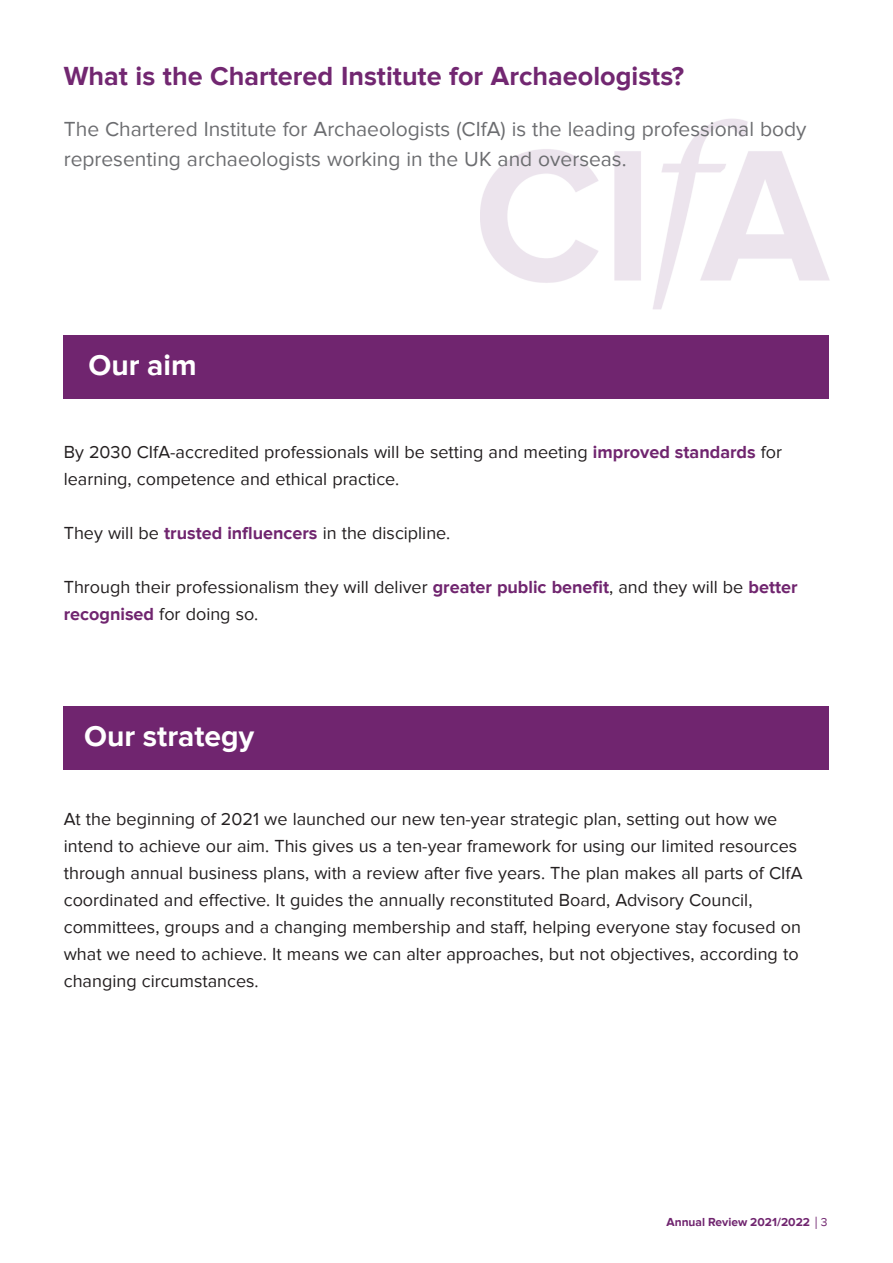
<style>
.page{position:relative;width:893px;height:1263px;background:#fff}
.page>*{position:absolute;margin:0;border:0;box-sizing:border-box;transform-origin:0 0}
.t1{font:700 30px "Proxima Nova";color:#fff}
.t2{font:700 27px "Proxima Nova";color:#722771}
.t3{font:21px/30px "Proxima Nova";color:#6c6d70}
.t4{font:18px/27px "Proxima Nova";color:#231f20}
.t5{font:700 12px "Proxima Nova";color:#70256f}
.s1{font-weight:700;color:#70256f}
.s2{font-weight:400}
</style>
<div class="page">
<img style="left:481px;top:118px;width:349px;height:192px">
<div style="left:64px;top:335px;width:765px;height:63px;background:#70256f"></div>
<div style="left:64px;top:706px;width:765px;height:64px;background:#70256f"></div>
<h2 class="t2" style="left:64px;top:60px;width:622px">What is the Chartered Institute for Archaeologists?</h2>
<p class="t3" style="left:64px;top:115px;width:744px">The Chartered Institute for Archaeologists (CIfA) is the leading professional body representing archaeologists working in the UK and overseas.</p>
<h1 class="t1" style="left:88px;top:348px;width:110px">Our aim</h1>
<p class="t4" style="left:64px;top:439px;width:720px">By 2030 CIfA-accredited professionals will be setting and meeting <span class="s1">improved standards</span> for learning, competence and ethical practice.</p>
<p class="t4" style="left:64px;top:520px;width:388px">They will be <span class="s1">trusted influencers</span> in the discipline.</p>
<p class="t4" style="left:64px;top:574px;width:735px">Through their professionalism they will deliver <span class="s1">greater public benefit</span>, and they will be <span class="s1">better recognised</span> for doing so.</p>
<h1 class="t1" style="left:84px;top:718px;width:172px">Our strategy</h1>
<p class="t4" style="left:64px;top:806px;width:740px">At the beginning of 2021 we launched our new ten-year strategic plan, setting out how we intend to achieve our aim. This gives us a ten-year framework for using our limited resources through annual business plans, with a review after five years. The plan makes all parts of CIfA coordinated and effective. It guides the annually reconstituted Board, Advisory Council, committees, groups and a changing membership and staff, helping everyone stay focused on what we need to achieve. It means we can alter approaches, but not objectives, according to changing circumstances.</p>
<p class="t5" style="left:666px;top:1215px;width:163px">Annual Review 2021/2022 <span class="s2">3</span></p>
</div>
